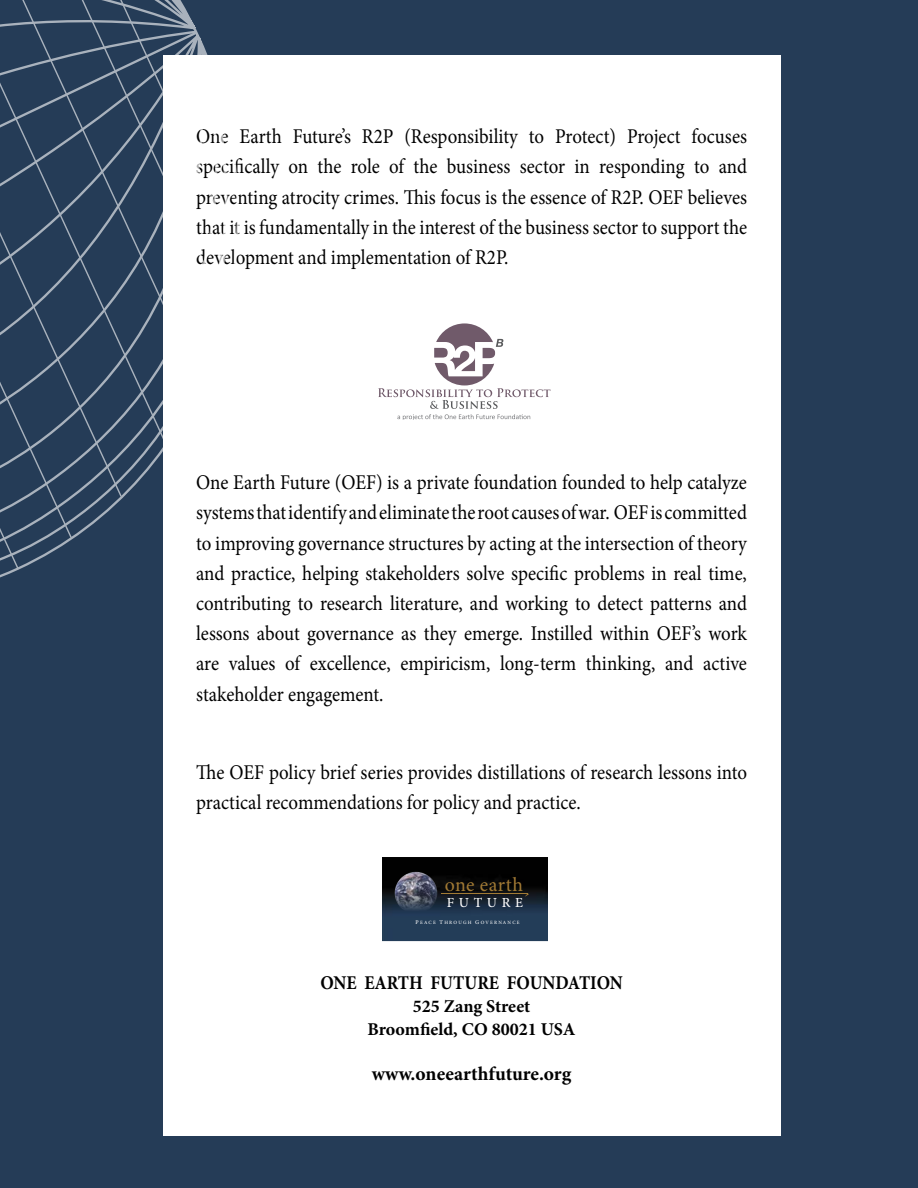
<style>
.page{position:relative;width:918px;height:1188px;background:#253c57}
.page>*{position:absolute;margin:0;border:0;box-sizing:border-box;transform-origin:0 0}
.t1{font:21px/30.3px "Minion Pro";color:#000;text-align:justify;scale:.9 1}
.t2{font:19.8px "Minion Pro";letter-spacing:.02em;color:#a27a34}
.t3{font:700 19.5px "Minion Pro";color:#000;scale:.9 1}
.t4{font:700 19.5px "Minion Pro";color:#000}
.t5{font:700 18px/22.6px "Minion Pro";color:#000;text-align:center}
.t6{font:500 13.95px "Minion Pro";letter-spacing:.335em;color:#fff}
.t7{font:500 4.95px "Minion Pro";letter-spacing:.245em;color:#fff}
.s1{font-size:5.7px}
</style>
<div class="page">
<div style="left:163px;top:55px;width:618px;height:1081px;background:#fff"></div>
<img style="left:382px;top:858px;width:165px;height:83px">
<img style="left:395px;top:872px;width:43px;height:43px">
<hr style="left:441px;top:894px;width:87px;height:1px;background:#a27b34">
<div style="left:363px;top:856px;width:204px;height:87px;border:1px solid #fff"></div>
<svg style="left:378px;top:323px;width:172px;height:96px"></svg>
<svg style="left:0;top:0;width:208px;height:578px"></svg>
<p class="t1" style="left:196px;top:121px;width:614px">One Earth Future’s R2P (Responsibility to Protect) Project focuses specifically on the role of the business sector in responding to and preventing atrocity crimes. This focus is the essence of R2P. OEF believes that it is fundamentally in the interest of the business sector to support the development and implementation of R2P.</p>
<p class="t1" style="left:196px;top:467px;width:614px">One Earth Future (OEF) is a private foundation founded to help catalyze systems that identify and eliminate the root causes of war. OEF is committed to improving governance structures by acting at the intersection of theory and practice, helping stakeholders solve specific problems in real time, contributing to research literature, and working to detect patterns and lessons about governance as they emerge. Instilled within OEF’s work are values of excellence, empiricism, long-term thinking, and active stakeholder engagement.</p>
<p class="t1" style="left:196px;top:757px;width:614px">The OEF policy brief series provides distillations of research lessons into practical recommendations for policy and practice.</p>
<p class="t2" style="left:445px;top:871px;width:80px">one earth</p>
<p class="t6" style="left:447px;top:893px;width:78px">FUTURE</p>
<p class="t7" style="left:416px;top:919px;width:106px"><span class="s1">P</span>EACE <span class="s1">T</span>HROUGH <span class="s1">G</span>OVERNANCE</p>
<p class="t3" style="left:320px;top:969px;width:338px">ONE EARTH FUTURE FOUNDATION</p>
<p class="t5" style="left:368px;top:995px;width:210px">525 Zang Street<br>Broomfield, CO 80021 USA</p>
<p class="t4" style="left:372px;top:1060px;width:201px">www.oneearthfuture.org</p>
</div>
